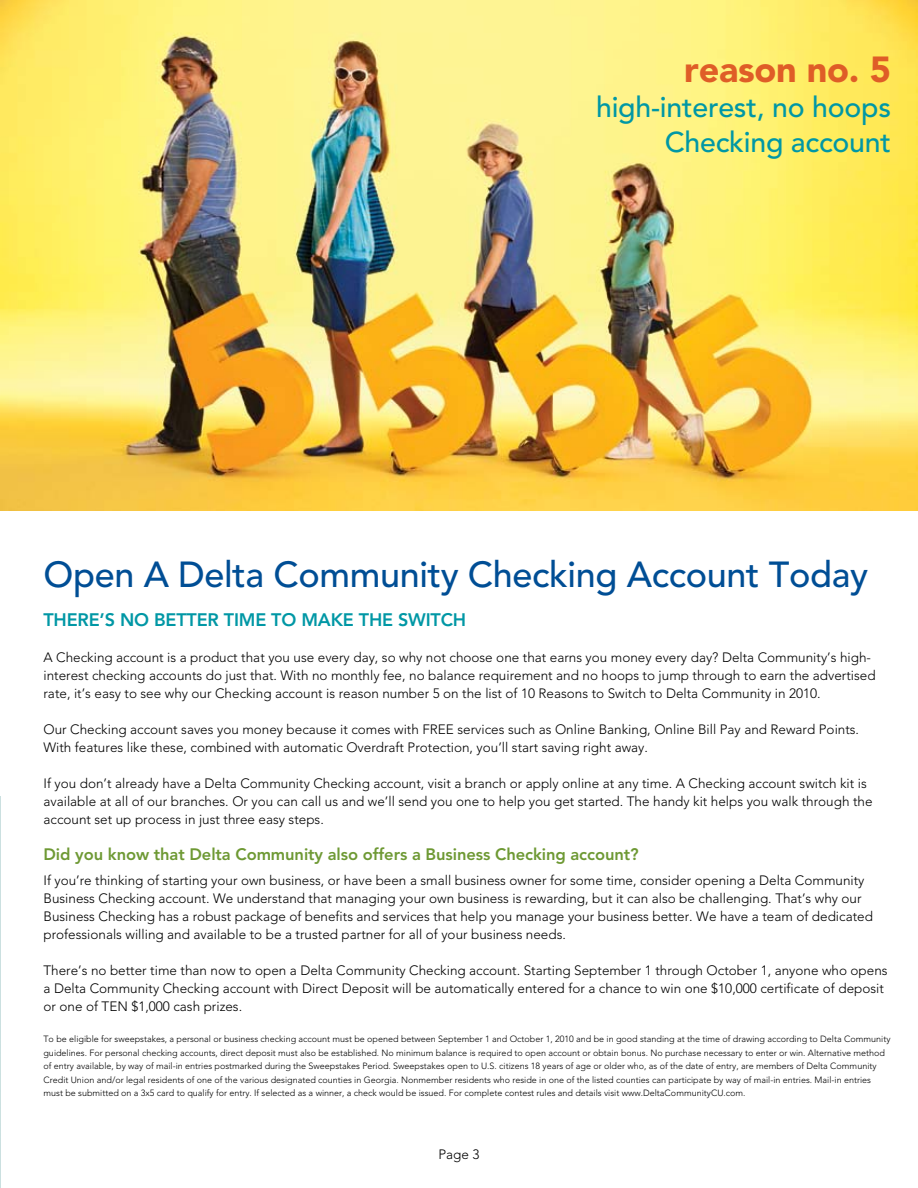
<style>
.page{position:relative;width:918px;height:1188px;background:#fff}
.page>*{position:absolute;margin:0;border:0;box-sizing:border-box;transform-origin:0 0}
.t1{font:500 36px "Avenir";letter-spacing:-.01em;color:#004e95}
.t2{font:900 36px "Avenir";letter-spacing:-.01em;color:#df5d27}
.t3{font:500 28.5px/35.2px "Avenir";letter-spacing:-.01em;color:#0097a5;text-align:right}
.t4{font:800 18px "Avenir";color:#0097a5}
.t5{font:800 16.5px "Avenir";letter-spacing:-.005em;color:#6e9934}
.t6{font:300 13.5px/18px "Avenir";color:#000}
.t7{font:300 9px/13.5px "Avenir";color:#000}
</style>
<div class="page">
<img style="left:0;top:796px;width:1px;height:392px">
<img style="left:0;top:0;width:918px;height:510px">
<h1 class="t2" style="left:684px;top:48px;width:208px">reason no. 5</h1>
<h2 class="t3" style="left:596px;top:90px;width:296px">high-interest, no hoops<br>Checking account</h2>
<h1 class="t1" style="left:44px;top:554px;width:826px">Open A Delta Community Checking Account Today</h1>
<h3 class="t4" style="left:44px;top:609px;width:23px">There</h3>
<h3 class="t4" style="left:100px;top:609px;width:78px">’s no better</h3>
<h3 class="t4" style="left:224px;top:609px;width:12px">time</h3>
<h3 class="t4" style="left:271px;top:609px;width:100px">to makethe</h3>
<h3 class="t4" style="left:398px;top:609px;width:23px">Switch</h3>
<p class="t6" style="left:44px;top:648px;width:834px">A Checking account is a product that you use every day, so why not choose one that earns you money every day? Delta Community’s high&shy;interest checking accounts do just that. With no monthly fee, no balance requirement and no hoops to jump through to earn the advertised rate, it’s easy to see why our Checking account is reason number 5 on the list of 10 Reasons to Switch to Delta Community in 2010.</p>
<p class="t6" style="left:44px;top:720px;width:817px">Our Checking account saves you money because it comes with FREE services such as Online Banking, Online Bill Pay and Reward Points.<br>With features like these, combined with automatic Overdraft Protection, you’ll start saving right away.</p>
<p class="t6" style="left:44px;top:774px;width:831px">If you don’t already have a Delta Community Checking account, visit a branch or apply online at any time. A Checking account switch kit is available at all of our branches. Or you can call us and we’ll send you one to help you get started. The handy kit helps you walk through the account set up process in just three easy steps.</p>
<p class="t5" style="left:44px;top:845px;width:597px">Did you know that Delta Community also offers a Business Checking account?</p>
<p class="t6" style="left:44px;top:871px;width:831px">If you’re thinking of starting your own business, or have been a small business owner for some time, consider opening a Delta Community Business Checking account. We understand that managing your own business is rewarding, but it can also be challenging. That’s why our Business Checking has a robust package of benefits and services that help you manage your business better. We have a team of dedicated professionals willing and available to be a trusted partner for all of your business needs.</p>
<p class="t6" style="left:44px;top:961px;width:846px">There’s no better time than now to open a Delta Community Checking account. Starting September 1 through October 1, anyone who opens a Delta Community Checking account with Direct Deposit will be automatically entered for a chance to win one $10,000 certificate of deposit or one of TEN $1,000 cash prizes.</p>
<p class="t7" style="left:43px;top:1032px;width:849px">To be eligible for sweepstakes, a personal or business checking account must be opened between September 1 and October 1, 2010 and be in good standing at the time of drawing according to Delta Community guidelines. For personal checking accounts, direct deposit must also be established. No minimum balance is required to open account or obtain bonus. No purchase necessary to enter or win. Alternative method of entry available, by way of mail-in entries postmarked during the Sweepstakes Period. Sweepstakes open to U.S. citizens 18 years of age or older who, as of the date of entry, are members of Delta Community Credit Union and/or legal residents of one of the various designated counties in Georgia. Nonmember residents who reside in one of the listed counties can participate by way of mail-in entries. Mail-in entries must be submitted on a 3x5 card to qualify for entry. If selected as a winner, a check would be issued. For complete contest rules and details visit www.DeltaCommunityCU.com.</p>
<p class="t6" style="left:438px;top:1145px;width:43px">Page 3</p>
</div>
